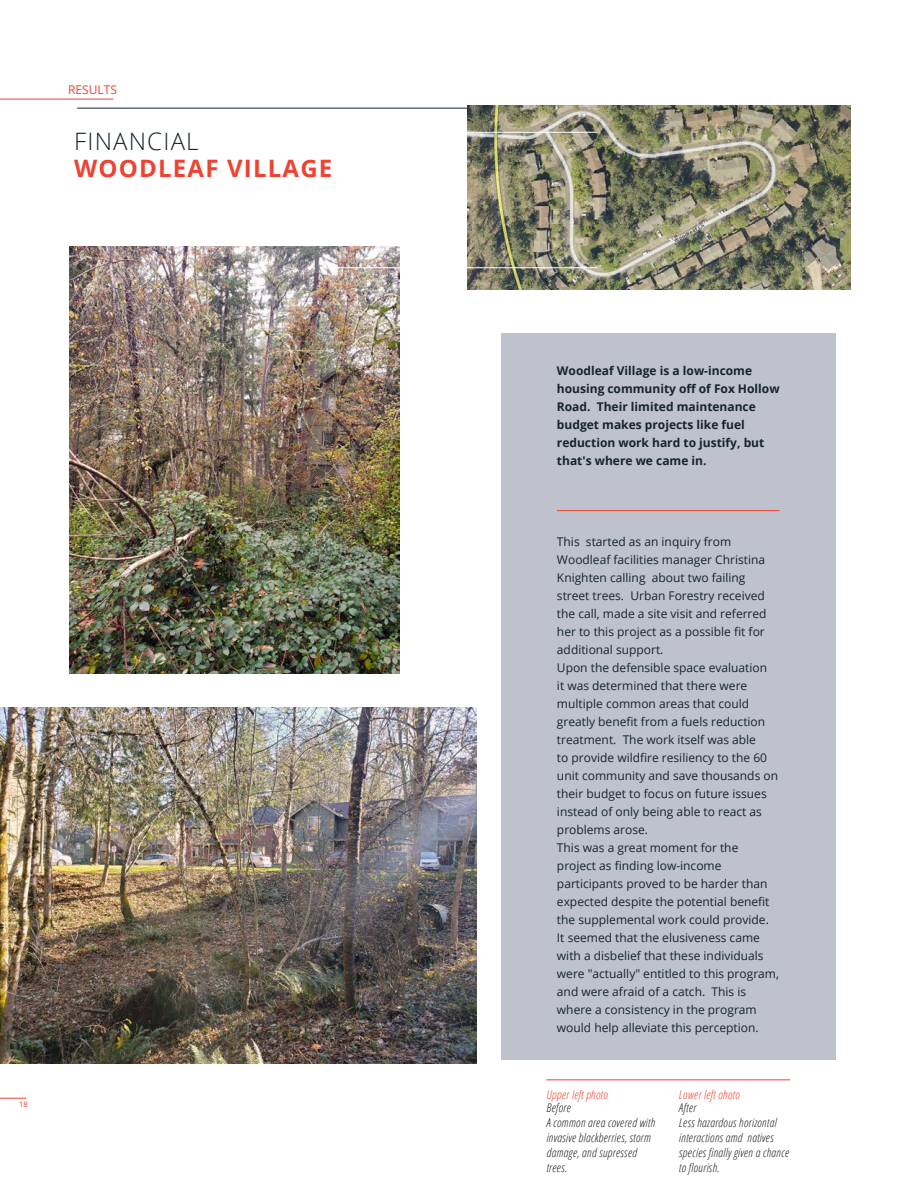
<style>
.page{position:relative;width:918px;height:1188px;background:#fff}
.page>*{position:absolute;margin:0;border:0;box-sizing:border-box;transform-origin:0 0}
.Chapter_Title_-_Alig{font:700 24px "Open Sans";letter-spacing:.05em;color:#ee4232}
.Chapter_Title_-_Alig-2{font:300 24px "Open Sans";letter-spacing:.05em;color:#16242e}
.Body_Text{font:12px/18px "Open Sans";color:#16242e}
.Image_Caption{font:italic 300 condensed 12px/15px "Open Sans";letter-spacing:.02em;color:#231f20}
.Body_Text-2{font:700 12px/18px "Open Sans";color:#16242e}
.Image_Caption-2{font:italic 300 condensed 12px "Open Sans";letter-spacing:.02em;color:#ee4232}
.Section_Title{font:12px "Open Sans";color:#ee4232}
.t1{font:7.5px "Open Sans";color:#ee4232}
</style>
<div class="page">
<img style="left:0;top:708px;width:477px;height:355px">
<div style="left:501px;top:333px;width:335px;height:727px;background:#bdc2cd"></div>
<hr style="left:557px;top:510px;width:223px;height:1px;background:#ee4232">
<hr style="left:546px;top:1079px;width:244px;height:1px;background:#ee4232">
<hr style="left:77px;top:108px;width:453px;height:1px;background:#16242e">
<img style="left:69px;top:246px;width:331px;height:428px">
<img style="left:468px;top:105px;width:382px;height:184px">
<svg style="left:0;top:1098px;width:26px;height:1px"></svg>
<hr style="left:0;top:99px;width:113px;height:1px;background:#ee4232">
<hr style="left:321px;top:132px;width:276px;height:1px;background:#fff">
<hr style="left:321px;top:267px;width:276px;height:1px;background:#fff">
<p class="Section_Title" style="left:68px;top:81px;width:50px">RESULTS</p>
<p class="Chapter_Title_-_Alig-2" style="left:74px;top:125px;width:126px">FINANCIAL</p>
<p class="Chapter_Title_-_Alig" style="left:74px;top:151px;width:260px">WOODLEAF VILLAGE</p>
<p class="t1" style="left:19px;top:1099px;width:10px">18</p>
<p class="Body_Text-2" style="left:557px;top:361px;width:224px">Woodleaf Village is a low-income housing community off of Fox Hollow<br>Road. Their limited maintenance budget makes projects like fuel reduction work hard to justify, but that's where we came in.</p>
<p class="Body_Text" style="left:557px;top:532px;width:211px">This started as an inquiry from Woodleaf facilities manager Christina Knighten calling about two failing street trees. Urban Forestry received the call, made a site visit and referred her to this project as a possible fit for additional support.</p>
<p class="Body_Text" style="left:557px;top:658px;width:223px">Upon the defensible space evaluation<br>it was determined that there were multiple common areas that could greatly benefit from a fuels reduction treatment. The work itself was able<br>to provide wildfire resiliency to the 60 unit community and save thousands on their budget to focus on future issues instead of only being able to react as problems arose.</p>
<p class="Body_Text" style="left:557px;top:838px;width:224px">This was a great moment for the project as finding low-income participants proved to be harder than expected despite the potential benefit the supplemental work could provide.<br>It seemed that the elusiveness came with a disbelief that these individuals were "actually" entitled to this program, and were afraid of a catch. This is where a consistency in the program would help alleviate this perception.</p>
<p class="Image_Caption-2" style="left:546px;top:1087px;width:63px">Upper left photo</p>
<p class="Image_Caption-2" style="left:679px;top:1087px;width:62px">Lower left ohoto</p>
<p class="Image_Caption" style="left:546px;top:1100px;width:26px">Before</p>
<p class="Image_Caption" style="left:546px;top:1115px;width:110px">A common area covered with invasive blackberries, storm damage, and supressed trees.</p>
<p class="Image_Caption" style="left:679px;top:1100px;width:19px">After</p>
<p class="Image_Caption" style="left:679px;top:1115px;width:112px">Less hazardous horizontal interactions amd natives species finally given a chance to flourish.</p>
</div>
